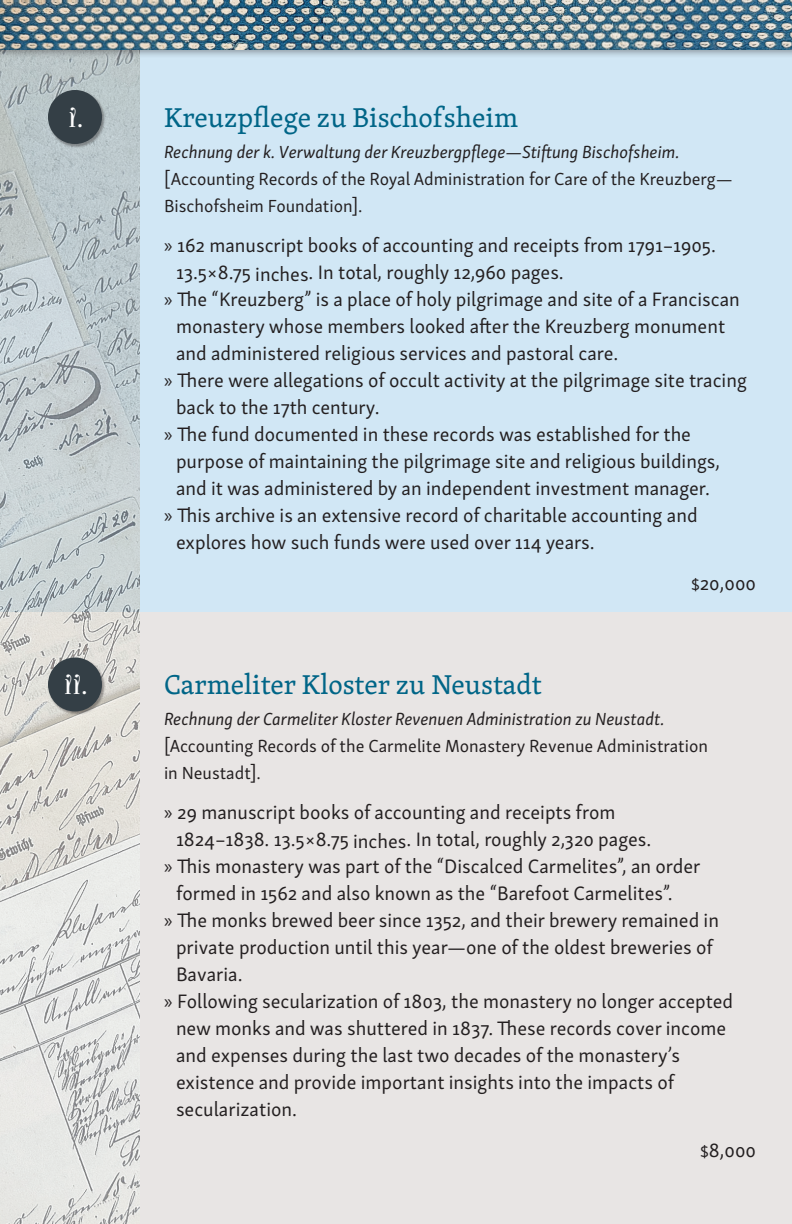
<style>
.page{position:relative;width:792px;height:1224px;background:#fff}
.page>*{position:absolute;margin:0;border:0;box-sizing:border-box;transform-origin:0 0}
.t1{font:28px "Skolar Latin";color:#006587}
.t2{font:28px "Dalliance OT";color:#fff}
.t3{font:20px "Skolar Sans Latn";color:#231f20}
.t4{font:18px/27px "Skolar Sans Latn";color:#231f20}
.t5{font:italic 18px "Skolar Sans Latn";color:#231f20}
.s1{font-family:"Myriad Pro"}
.s2{font-size:16px}
</style>
<div class="page">
<div style="left:0;top:50px;width:792px;height:562px;background:#d1e7f5"></div>
<img style="left:0;top:59px;width:140px;height:1165px">
<div style="left:140px;top:612px;width:652px;height:612px;background:#e8e5e4"></div>
<div style="left:48px;top:658px;width:58px;height:57px;background:#231f20;opacity:.4"></div>
<div style="left:48px;top:658px;width:54px;height:54px;background:#343f46;border-radius:50%"></div>
<div style="left:48px;top:90px;width:58px;height:58px;background:#231f20;opacity:.4"></div>
<div style="left:48px;top:90px;width:54px;height:54px;background:#343f46;border-radius:50%"></div>
<div style="left:0;top:0;width:792px;height:59px;background:#231f20;opacity:.4"></div>
<img style="left:0;top:0;width:792px;height:50px">
<h1 class="t2" style="left:68px;top:105px;width:17px">I.</h1>
<h1 class="t2" style="left:64px;top:672px;width:25px">II.</h1>
<h1 class="t1" style="left:164px;top:96px;width:356px">Kreuzpflege zu Bischofsheim</h1>
<p class="t5" style="left:164px;top:138px;width:517px">Rechnung der k. Verwaltung der Kreuzbergpflege—Stiftung Bischofsheim.</p>
<p class="t4" style="left:164px;top:163px;width:570px">[Accounting Records of the Royal Administration for Care of the Kreuzberg—<br>Bischofsheim Foundation].</p>
<p class="t3" style="left:164px;top:230px;width:553px"><span class="s1">»</span> 162 manuscript books of accounting and receipts from 1791–1905.</p>
<p class="t3" style="left:176px;top:257px;width:389px">13.5×8.75 inches. In total, roughly 12,960 pages.</p>
<p class="t3" style="left:164px;top:284px;width:577px"><span class="s1">»</span> The “Kreuzberg” is a place of holy pilgrimage and site of a Franciscan</p>
<p class="t3" style="left:176px;top:311px;width:551px">monastery whose members looked after the Kreuzberg monument</p>
<p class="t3" style="left:176px;top:338px;width:444px">and administered religious services and pastoral care.</p>
<p class="t3" style="left:164px;top:365px;width:584px"><span class="s1">»</span> There were allegations of occult activity at the pilgrimage site tracing</p>
<p class="t3" style="left:176px;top:392px;width:205px">back to the 17th century.</p>
<p class="t3" style="left:164px;top:419px;width:529px"><span class="s1">»</span> The fund documented in these records was established for the</p>
<p class="t3" style="left:176px;top:446px;width:546px">purpose of maintaining the pilgrimage site and religious buildings,</p>
<p class="t3" style="left:176px;top:473px;width:536px">and it was administered by an independent investment manager.</p>
<p class="t3" style="left:164px;top:500px;width:535px"><span class="s1">»</span> This archive is an extensive record of charitable accounting and</p>
<p class="t3" style="left:176px;top:527px;width:420px">explores how such funds were used over 114 years.</p>
<p class="t3" style="left:691px;top:568px;width:66px"><span class="s2">$</span>20,000</p>
<h1 class="t1" style="left:164px;top:663px;width:379px">Carmeliter Kloster zu Neustadt</h1>
<p class="t5" style="left:164px;top:705px;width:502px">Rechnung der Carmeliter Kloster Revenuen Administration zu Neustadt.</p>
<p class="t4" style="left:164px;top:730px;width:546px">[Accounting Records of the Carmelite Monastery Revenue Administration in Neustadt].</p>
<p class="t3" style="left:164px;top:797px;width:453px"><span class="s1">»</span> 29 manuscript books of accounting and receipts from</p>
<p class="t3" style="left:176px;top:824px;width:477px">1824–1838. 13.5×8.75 inches. In total, roughly 2,320 pages.</p>
<p class="t3" style="left:164px;top:851px;width:538px"><span class="s1">»</span> This monastery was part of the “Discalced Carmelites”, an order</p>
<p class="t3" style="left:176px;top:878px;width:498px">formed in 1562 and also known as the “Barefoot Carmelites”.</p>
<p class="t3" style="left:164px;top:905px;width:557px"><span class="s1">»</span> The monks brewed beer since 1352, and their brewery remained in</p>
<p class="t3" style="left:176px;top:932px;width:539px">private production until this year—one of the oldest breweries of</p>
<p class="t3" style="left:176px;top:959px;width:68px">Bavaria.</p>
<p class="t3" style="left:164px;top:986px;width:571px"><span class="s1">»</span> Following secularization of 1803, the monastery no longer accepted</p>
<p class="t3" style="left:176px;top:1013px;width:552px">new monks and was shuttered in 1837. These records cover income</p>
<p class="t3" style="left:176px;top:1040px;width:506px">and expenses during the last two decades of the monastery’s</p>
<p class="t3" style="left:176px;top:1067px;width:500px">existence and provide important insights into the impacts of</p>
<p class="t3" style="left:176px;top:1094px;width:123px">secularization.</p>
<p class="t3" style="left:700px;top:1135px;width:57px"><span class="s2">$</span>8,000</p>
</div>
